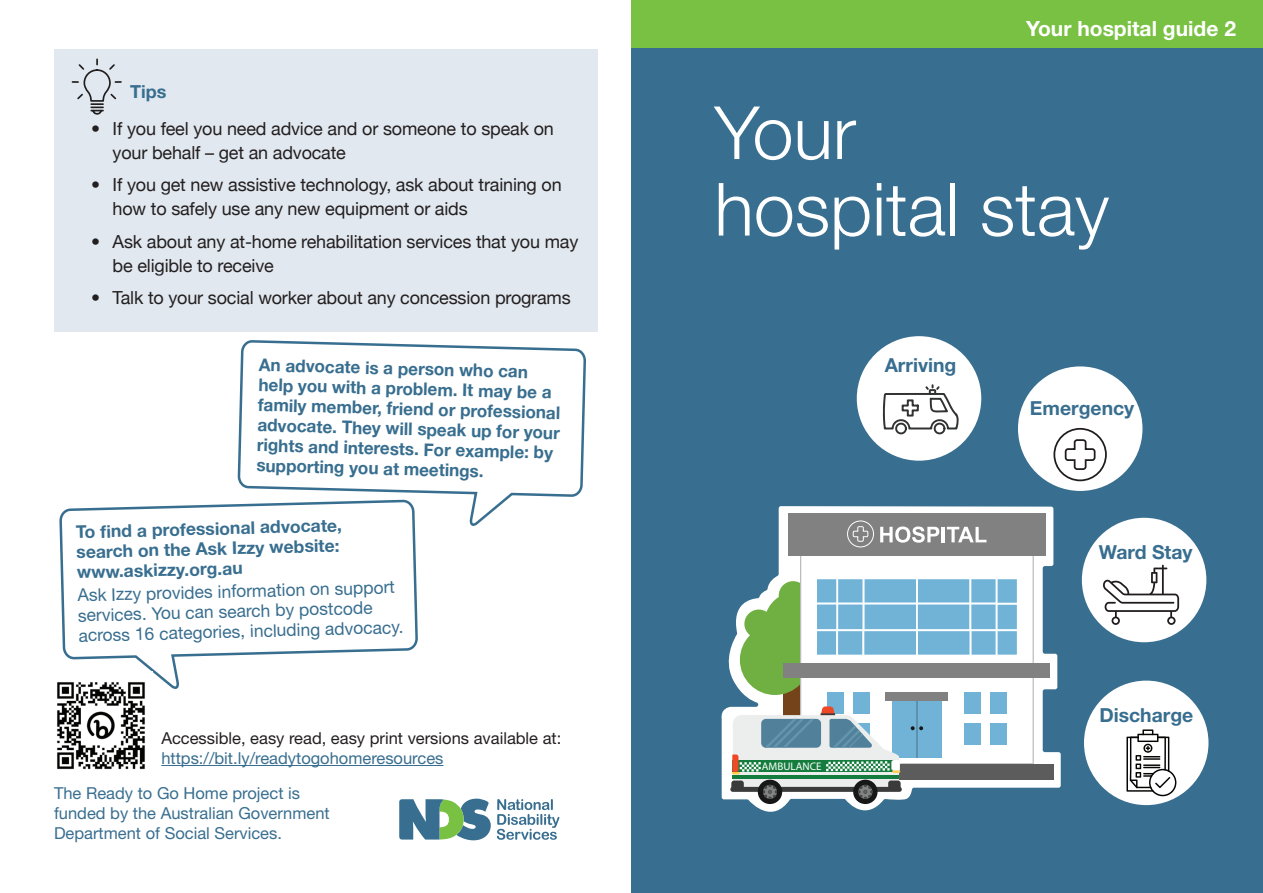
<style>
.page{position:relative;width:1263px;height:893px;background:#fff}
.page>*{position:absolute;margin:0;border:0;box-sizing:border-box;transform-origin:0 0}
.t1{font:300 73.5px/76.5px "Helvetica Neue LT Std";color:#fff}
.t2{font:700 21px "Helvetica Neue LT Std";color:#fff}
.t3{font:700 19.35px "Helvetica Neue LT Std";color:#386e8f}
.t4{font:18px/24px "Helvetica Neue";letter-spacing:-.01em;color:#231f20}
.t5{font:700 18px "Helvetica Neue LT Std";color:#386e8f}
.t6{font:700 17.55px/20.1px "Helvetica Neue LT Std";color:#386e8f}
.t7{font:17.55px/20.1px "Helvetica Neue LT Std";color:#386e8f}
.t8{font:16.5px/19.8px "Helvetica Neue LT Std";color:#386e8f}
.t9{font:16.5px "Helvetica Neue LT Std";color:#231f20}
.t10{font:10.95px "Myriad Pro";color:#fff}
.s1{font-family:"Helvetica Neue LT Std";font-weight:700}
</style>
<div class="page">
<div style="left:631px;top:0;width:632px;height:893px;background:#386e8f"></div>
<div style="left:857px;top:336px;width:124px;height:125px;background:#fff;border-radius:50%"></div>
<div style="left:1084px;top:681px;width:124px;height:124px;background:#fff;border-radius:50%"></div>
<svg style="left:721px;top:506px;width:340px;height:306px"></svg>
<div style="left:783px;top:684px;width:19px;height:70px;background:#74431a"></div>
<div style="left:800px;top:556px;width:234px;height:208px;background:#fff"></div>
<div style="left:893px;top:699px;width:24px;height:59px;background:#70b3d7"></div>
<div style="left:917px;top:699px;width:24px;height:59px;background:#70b3d7"></div>
<svg style="left:911px;top:726px;width:12px;height:4px"></svg>
<div style="left:886px;top:692px;width:62px;height:9px;background:#808180"></div>
<svg style="left:740px;top:577px;width:279px;height:118px;background:#9ec9c8"></svg>
<div style="left:784px;top:663px;width:266px;height:15px;background:#808180"></div>
<div style="left:827px;top:692px;width:16px;height:22px;background:#70b3d7"></div>
<div style="left:853px;top:692px;width:17px;height:22px;background:#70b3d7"></div>
<div style="left:990px;top:692px;width:17px;height:22px;background:#70b3d7"></div>
<div style="left:964px;top:692px;width:17px;height:22px;background:#70b3d7"></div>
<div style="left:990px;top:723px;width:17px;height:22px;background:#70b3d7"></div>
<div style="left:964px;top:723px;width:17px;height:22px;background:#70b3d7"></div>
<div style="left:788px;top:513px;width:258px;height:43px;background:#808180"></div>
<svg style="left:880px;top:526px;width:59px;height:17px"></svg>
<hr style="left:942px;top:527px;width:3px;height:15px;background:#fff">
<svg style="left:947px;top:527px;width:39px;height:15px"></svg>
<div style="left:743px;top:764px;width:311px;height:16px;background:#5c5c5d"></div>
<hr style="left:916px;top:701px;width:1px;height:57px;background:#5c91ad">
<div style="left:730px;top:787px;width:172px;height:5px;background:#3a3b3a;border-radius:2px"></div>
<div style="left:853px;top:780px;width:24px;height:24px;background:#181717;border-radius:50%"></div>
<div style="left:758px;top:780px;width:24px;height:24px;background:#181717;border-radius:50%"></div>
<svg style="left:732px;top:706px;width:169px;height:93px;background:#9fb6b3"></svg>
<svg style="left:847px;top:520px;width:27px;height:28px"></svg>
<svg style="left:883px;top:384px;width:75px;height:50px"></svg>
<div style="left:54px;top:50px;width:544px;height:282px;background:#e1e8ef"></div>
<div style="left:1018px;top:366px;width:124px;height:125px;background:#fff;border-radius:50%"></div>
<svg style="left:1053px;top:428px;width:54px;height:53px"></svg>
<div style="left:1082px;top:518px;width:124px;height:124px;background:#fff;border-radius:50%"></div>
<svg style="left:1103px;top:565px;width:76px;height:60px"></svg>
<svg style="left:1126px;top:729px;width:50px;height:67px"></svg>
<svg style="left:59px;top:504px;width:359px;height:185px"></svg>
<svg style="left:239px;top:340px;width:347px;height:187px"></svg>
<svg style="left:72px;top:58px;width:50px;height:57px"></svg>
<div style="left:631px;top:0;width:632px;height:48px;background:#79c142"></div>
<svg style="left:399px;top:799px;width:92px;height:41px"></svg>
<svg style="left:497px;top:799px;width:62px;height:41px"></svg>
<img style="left:57px;top:671px;width:95px;height:99px">
<hr style="left:161px;top:765px;width:282px;height:1px;background:#386e8f">
<p class="t5" style="left:130px;top:80px;width:38px">Tips</p>
<p class="t4" style="left:113px;top:117px;width:443px;text-indent:-21px"><span class="s1">•</span> If you feel you need advice and or someone to speak on your behalf – get an advocate</p>
<p class="t4" style="left:113px;top:174px;width:451px;text-indent:-21px"><span class="s1">•</span> If you get new assistive technology, ask about training on how to safely use any new equipment or aids</p>
<p class="t4" style="left:113px;top:230px;width:467px;text-indent:-21px"><span class="s1">•</span> Ask about any at-home rehabilitation services that you may be eligible to receive</p>
<p class="t4" style="left:91px;top:287px;width:481px"><span class="s1">•</span> Talk to your social worker about any concession programs</p>
<p class="t6" style="left:260px;top:353px;width:304px;rotate:2deg">An advocate is a person who can help you with a problem. It may be a family member, friend or professional advocate. They will speak up for your rights and interests. For example: by supporting you at meetings.</p>
<p class="t6" style="left:75px;top:523px;width:268px;rotate:-2deg">To fi nd a professional advocate, search on the Ask Izzy website: www.askizzy.org.au</p>
<p class="t7" style="left:77px;top:586px;width:327px;rotate:-2deg">Ask Izzy provides information on support services. You can search by postcode across 16 categories, including advocacy.</p>
<p class="t9" style="left:161px;top:728px;width:402px">Accessible, easy read, easy print versions available at:</p>
<p class="t8" style="left:161px;top:748px;width:284px">https://bit.ly/readytogohomeresources</p>
<p class="t8" style="left:54px;top:783px;width:277px">The Ready to Go Home project is funded by the Australian Government<br>Department of Social Services.</p>
<p class="t2" style="left:1026px;top:16px;width:211px">Your hospital guide 2</p>
<h1 class="t1" style="left:714px;top:93px;width:396px">Your hospital stay</h1>
<p class="t3" style="left:885px;top:353px;width:73px">Arriving</p>
<p class="t10" style="left:762px;top:760px;width:61px">AMBULANCE</p>
<p class="t3" style="left:1030px;top:396px;width:106px">Emergency</p>
<p class="t3" style="left:1099px;top:540px;width:95px">Ward Stay</p>
<p class="t3" style="left:1099px;top:703px;width:95px">Discharge</p>
</div>
